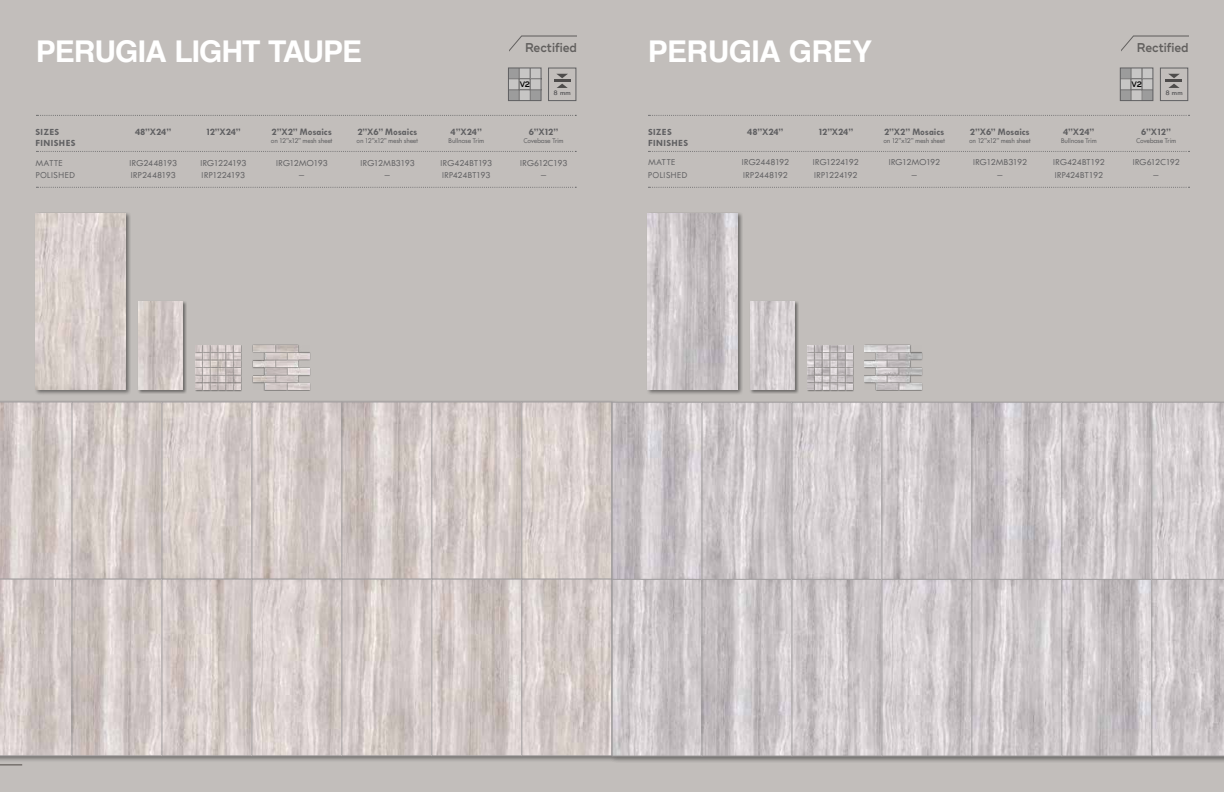
<style>
.page{position:relative;width:1224px;height:792px;background:#c2bebb}
.page>*{position:absolute;margin:0;border:0;box-sizing:border-box;transform-origin:0 0}
.t1{font:700 30px "Helvetica";letter-spacing:-.03em;color:#fff}
.t2{font:600 12.8px "Ridley Grotesk";color:#000;scale:.9 1}
.t3{font:700 10px "Tw Cen MT Std";letter-spacing:-.01em;color:#606062}
.t4{font:500 9.5px "Tw Cen MT Std Semi";letter-spacing:-.01em;color:#606062;scale:1.05 1}
.t5{font:700 9.5px/11px "Tw Cen MT Std";letter-spacing:.035em;color:#606062;scale:1.05 1}
.t6{font:600 8px "Ridley Grotesk";color:#000;scale:.91 1}
.t7{font:500 7.6px "Tw Cen MT Std Semi";letter-spacing:-.03em;color:#606062;scale:.95 1}
.t8{font:500 7.6px "Tw Cen MT Std Semi";letter-spacing:-.03em;color:#606062;scale:1.05 1}
.t9{font:7.2px "Tw Cen MT Std";color:#4d4d4f;scale:1.11 1}
</style>
<div class="page">
<div style="left:0;top:400px;width:619px;height:363px;background:#000;opacity:.45"></div>
<img style="left:74px;top:404px;width:536px;height:350px">
<div style="left:72px;top:402px;width:90px;height:177px;border:1px solid #a19e9f"></div>
<div style="left:162px;top:402px;width:90px;height:177px;border:1px solid #a19e9f"></div>
<div style="left:252px;top:402px;width:90px;height:177px;border:1px solid #a19e9f"></div>
<div style="left:342px;top:402px;width:90px;height:177px;border:1px solid #a19e9f"></div>
<div style="left:432px;top:402px;width:90px;height:177px;border:1px solid #a19e9f"></div>
<div style="left:522px;top:402px;width:90px;height:177px;border:1px solid #a19e9f"></div>
<svg style="left:0;top:402px;width:72px;height:354px"></svg>
<div style="left:72px;top:579px;width:90px;height:177px;border:1px solid #a19e9f"></div>
<div style="left:162px;top:579px;width:90px;height:177px;border:1px solid #a19e9f"></div>
<div style="left:252px;top:579px;width:90px;height:177px;border:1px solid #a19e9f"></div>
<div style="left:342px;top:579px;width:90px;height:177px;border:1px solid #a19e9f"></div>
<div style="left:432px;top:579px;width:90px;height:177px;border:1px solid #a19e9f"></div>
<div style="left:522px;top:579px;width:90px;height:177px;border:1px solid #a19e9f"></div>
<div style="left:610px;top:400px;width:614px;height:363px;background:#000;opacity:.45"></div>
<div style="left:612px;top:402px;width:90px;height:178px;border:1px solid #a19e9f"></div>
<div style="left:702px;top:402px;width:90px;height:178px;border:1px solid #a19e9f"></div>
<div style="left:792px;top:402px;width:90px;height:178px;border:1px solid #a19e9f"></div>
<div style="left:882px;top:402px;width:90px;height:178px;border:1px solid #a19e9f"></div>
<div style="left:972px;top:402px;width:90px;height:178px;border:1px solid #a19e9f"></div>
<div style="left:1062px;top:402px;width:90px;height:178px;border:1px solid #a19e9f"></div>
<div style="left:612px;top:579px;width:90px;height:177px;border:1px solid #a19e9f"></div>
<div style="left:702px;top:579px;width:90px;height:177px;border:1px solid #a19e9f"></div>
<div style="left:792px;top:579px;width:90px;height:177px;border:1px solid #a19e9f"></div>
<div style="left:882px;top:579px;width:90px;height:177px;border:1px solid #a19e9f"></div>
<div style="left:972px;top:579px;width:90px;height:177px;border:1px solid #a19e9f"></div>
<div style="left:1062px;top:579px;width:90px;height:177px;border:1px solid #a19e9f"></div>
<svg style="left:1152px;top:402px;width:72px;height:354px"></svg>
<div style="left:548px;top:68px;width:28px;height:33px;border:1px solid #606062"></div>
<svg style="left:554px;top:74px;width:16px;height:14px"></svg>
<div style="left:1160px;top:68px;width:28px;height:33px;border:1px solid #606062"></div>
<svg style="left:1166px;top:74px;width:16px;height:14px"></svg>
<svg style="left:36px;top:115px;width:540px;height:1px"></svg>
<svg style="left:36px;top:151px;width:540px;height:1px"></svg>
<svg style="left:649px;top:115px;width:541px;height:1px"></svg>
<svg style="left:649px;top:151px;width:541px;height:1px"></svg>
<svg style="left:509px;top:35px;width:67px;height:17px"></svg>
<svg style="left:1121px;top:35px;width:67px;height:16px"></svg>
<div style="left:34px;top:212px;width:97px;height:184px;background:#000;opacity:.45"></div>
<img style="left:36px;top:213px;width:90px;height:177px">
<div style="left:646px;top:212px;width:97px;height:184px;background:#000;opacity:.45"></div>
<img style="left:648px;top:213px;width:90px;height:177px">
<div style="left:137px;top:301px;width:50px;height:93px;background:#000;opacity:.45"></div>
<img style="left:138px;top:302px;width:45px;height:88px">
<div style="left:749px;top:301px;width:50px;height:93px;background:#000;opacity:.45"></div>
<img style="left:750px;top:302px;width:45px;height:88px">
<div style="left:195px;top:345px;width:47px;height:46px;background:#000;opacity:.45"></div>
<img style="left:196px;top:345px;width:45px;height:45px">
<div style="left:807px;top:345px;width:47px;height:46px;background:#000;opacity:.45"></div>
<img style="left:808px;top:345px;width:44px;height:45px">
<div style="left:252px;top:344px;width:59px;height:47px;background:#000;opacity:.45"></div>
<img style="left:253px;top:345px;width:56px;height:45px">
<div style="left:864px;top:344px;width:59px;height:47px;background:#000;opacity:.45"></div>
<img style="left:865px;top:345px;width:56px;height:45px">
<svg style="left:36px;top:187px;width:540px;height:1px"></svg>
<svg style="left:649px;top:187px;width:541px;height:1px"></svg>
<svg style="left:510px;top:70px;width:29px;height:29px"></svg>
<div style="left:508px;top:68px;width:33px;height:33px;border:1px solid #606062"></div>
<svg style="left:1122px;top:70px;width:29px;height:29px"></svg>
<div style="left:1120px;top:68px;width:33px;height:33px;border:1px solid #606062"></div>
<svg style="left:0;top:765px;width:22px;height:1px"></svg>
<h1 class="t1" style="left:36px;top:28px;width:328px">PERUGIA LIGHT TAUPE</h1>
<h1 class="t1" style="left:648px;top:28px;width:226px">PERUGIA GREY</h1>
<h2 class="t2" style="left:525px;top:40px;width:59px">Rectified</h2>
<h2 class="t2" style="left:1137px;top:40px;width:59px">Rectified</h2>
<p class="t6" style="left:520px;top:80px;width:13px">V2</p>
<p class="t6" style="left:1132px;top:80px;width:13px">V2</p>
<p class="t9" style="left:554px;top:89px;width:17px">8 mm</p>
<p class="t9" style="left:1165px;top:89px;width:17px">8 mm</p>
<p class="t3" style="left:884px;top:126px;width:62px">2”X2” Mosaics</p>
<p class="t7" style="left:884px;top:136px;width:66px">on 12”x12” mesh sheet</p>
<p class="t3" style="left:970px;top:126px;width:61px">2”X6” Mosaics</p>
<p class="t7" style="left:969px;top:136px;width:66px">on 12”x12” mesh sheet</p>
<p class="t5" style="left:35px;top:127px;width:24px">SIZES</p>
<p class="t3" style="left:135px;top:127px;width:38px">48”X24”</p>
<p class="t3" style="left:747px;top:126px;width:38px">48”X24”</p>
<p class="t5" style="left:35px;top:138px;width:40px">FINISHES</p>
<p class="t5" style="left:648px;top:126px;width:40px">SIZES<br>FINISHES</p>
<p class="t4" style="left:129px;top:158px;width:47px">IRG2448193</p>
<p class="t4" style="left:741px;top:158px;width:47px">IRG2448192</p>
<p class="t4" style="left:131px;top:170px;width:45px">IRP2448193</p>
<p class="t4" style="left:743px;top:170px;width:45px">IRP2448192</p>
<p class="t3" style="left:206px;top:127px;width:37px">12”X24”</p>
<p class="t3" style="left:272px;top:127px;width:62px">2”X2” Mosaics</p>
<p class="t3" style="left:818px;top:126px;width:37px">12”X24”</p>
<p class="t7" style="left:271px;top:137px;width:66px">on 12”x12” mesh sheet</p>
<p class="t3" style="left:1063px;top:126px;width:33px">4”X24”</p>
<p class="t8" style="left:1061px;top:136px;width:36px">Bullnose Trim</p>
<p class="t3" style="left:1141px;top:126px;width:31px">6”X12”</p>
<p class="t7" style="left:1136px;top:136px;width:44px">Covebase Trim</p>
<p class="t3" style="left:357px;top:127px;width:61px">2”X6” Mosaics</p>
<p class="t7" style="left:357px;top:137px;width:66px">on 12”x12” mesh sheet</p>
<p class="t3" style="left:451px;top:127px;width:33px">4”X24”</p>
<p class="t8" style="left:448px;top:137px;width:36px">Bullnose Trim</p>
<p class="t3" style="left:529px;top:127px;width:31px">6”X12”</p>
<p class="t7" style="left:524px;top:137px;width:44px">Covebase Trim</p>
<p class="t4" style="left:520px;top:158px;width:47px">IRG612C193</p>
<p class="t4" style="left:1132px;top:158px;width:47px">IRG612C192</p>
<p class="t4" style="left:276px;top:158px;width:51px">IRG12MO193</p>
<p class="t4" style="left:360px;top:158px;width:53px">IRG12MB3193</p>
<p class="t4" style="left:888px;top:158px;width:51px">IRG12MO192</p>
<p class="t4" style="left:973px;top:158px;width:53px">IRG12MB3192</p>
<p class="t4" style="left:299px;top:170px;width:6px">–</p>
<p class="t4" style="left:385px;top:170px;width:6px">–</p>
<p class="t4" style="left:541px;top:170px;width:6px">–</p>
<p class="t4" style="left:440px;top:158px;width:51px">IRG424BT193</p>
<p class="t4" style="left:1053px;top:158px;width:51px">IRG424BT192</p>
<p class="t4" style="left:442px;top:170px;width:48px">IRP424BT193</p>
<p class="t4" style="left:1054px;top:170px;width:48px">IRP424BT192</p>
<p class="t4" style="left:35px;top:158px;width:28px">MATTE</p>
<p class="t4" style="left:648px;top:158px;width:28px">MATTE</p>
<p class="t4" style="left:35px;top:170px;width:39px">POLISHED</p>
<p class="t4" style="left:648px;top:170px;width:39px">POLISHED</p>
<p class="t4" style="left:200px;top:158px;width:46px">IRG1224193</p>
<p class="t4" style="left:812px;top:158px;width:46px">IRG1224192</p>
<p class="t4" style="left:201px;top:170px;width:43px">IRP1224193</p>
<p class="t4" style="left:814px;top:170px;width:43px">IRP1224192</p>
<p class="t4" style="left:912px;top:170px;width:6px">–</p>
<p class="t4" style="left:997px;top:170px;width:6px">–</p>
<p class="t4" style="left:1154px;top:170px;width:6px">–</p>
</div>
